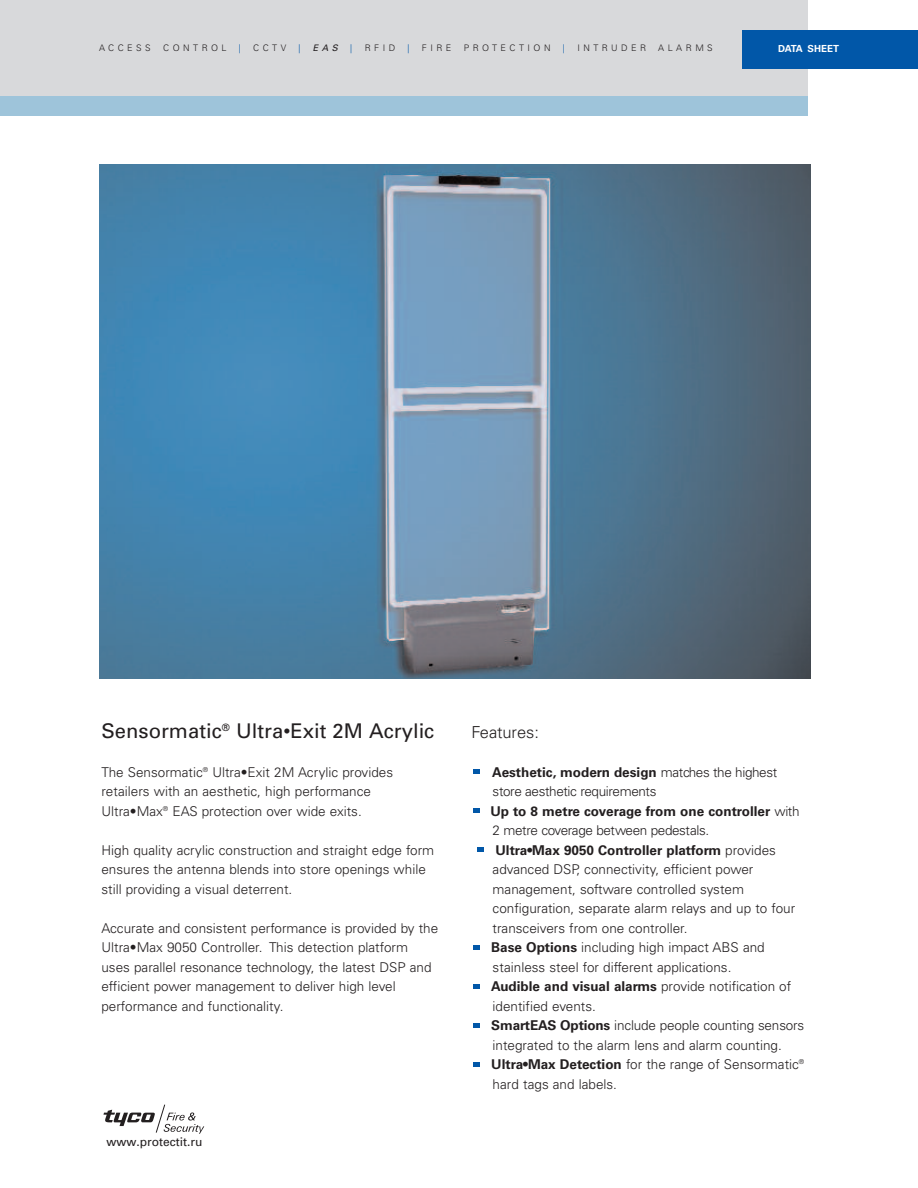
<style>
.page{position:relative;width:918px;height:1188px;background:#fff}
.page>*{position:absolute;margin:0;border:0;box-sizing:border-box;transform-origin:0 0}
.t1{font:20.25px "Univers";color:#231f20}
.t2{font:300 16.5px "Univers";color:#231f20}
.t3{font:300 13.5px/19.5px "Univers";color:#231f20}
.t4{font:700 13.5px "Univers";color:#231f20}
.t5{font:300 13.5px "Univers";letter-spacing:-.03em;color:#231f20}
.t6{font:12px "Univers";color:#231f20}
.t7{font:700 9.75px "Univers";color:#fff}
.t8{font:300 9px "Univers";letter-spacing:.39em;color:#231f20}
.t9{font:300 9px "Univers";color:#0157a8}
.t10{font:italic 9px "Univers";color:#231f20}
.s1{font-weight:300;font-style:normal;color:#0157a8}
.s2{font-weight:300}
.s3{font-weight:700}
</style>
<div class="page">
<div style="left:0;top:0;width:808px;height:115px;background:#d8d9db"></div>
<div style="left:742px;top:31px;width:176px;height:38px;background:#0157a8"></div>
<div style="left:0;top:96px;width:808px;height:19px;background:#9ec4da"></div>
<svg style="left:103px;top:1105px;width:101px;height:29px"></svg>
<svg style="left:473px;top:1062px;width:6px;height:5px"></svg>
<svg style="left:473px;top:1023px;width:6px;height:5px"></svg>
<svg style="left:473px;top:984px;width:6px;height:5px"></svg>
<svg style="left:473px;top:945px;width:6px;height:5px"></svg>
<svg style="left:473px;top:809px;width:6px;height:4px"></svg>
<svg style="left:473px;top:770px;width:6px;height:4px"></svg>
<svg style="left:477px;top:848px;width:6px;height:4px"></svg>
<img style="left:100px;top:165px;width:710px;height:513px">
<p class="t8" style="left:99px;top:45px;width:53px">ACCESS</p>
<p class="t8" style="left:163px;top:45px;width:65px">CONTROL</p>
<p class="t9" style="left:239px;top:44px;width:3px">|</p>
<p class="t8" style="left:253px;top:45px;width:35px">CCTV</p>
<p class="t9" style="left:299px;top:44px;width:3px">|</p>
<p class="t10" style="left:313px;top:45px;width:41px">EAS <span class="s1">|</span></p>
<p class="t8" style="left:365px;top:45px;width:32px">RFID</p>
<p class="t9" style="left:408px;top:44px;width:3px">|</p>
<p class="t8" style="left:422px;top:45px;width:31px">FIRE</p>
<p class="t8" style="left:464px;top:45px;width:88px">PROTECTION</p>
<p class="t9" style="left:563px;top:44px;width:3px">|</p>
<p class="t8" style="left:577px;top:45px;width:70px">INTRUDER</p>
<p class="t8" style="left:658px;top:45px;width:56px">ALARMS</p>
<p class="t7" style="left:778px;top:45px;width:62px">DATA SHEET</p>
<h1 class="t1" style="left:101px;top:723px;width:334px">Sensormatic<sup>®</sup> Ultra•Exit 2M Acrylic</h1>
<p class="t3" style="left:101px;top:763px;width:293px">The Sensormatic<sup>®</sup> Ultra•Exit 2M Acrylic provides retailers with an aesthetic, high performance<br>Ultra•Max<sup>®</sup> EAS protection over wide exits.</p>
<p class="t3" style="left:101px;top:841px;width:334px">High quality acrylic construction and straight edge form ensures the antenna blends into store openings while still providing a visual deterrent.</p>
<p class="t3" style="left:101px;top:919px;width:338px">Accurate and consistent performance is provided by the Ultra•Max 9050 Controller. This detection platform uses parallel resonance technology, the latest DSP and efficient power management to deliver high level performance and functionality.</p>
<p class="t6" style="left:107px;top:1137px;width:97px">www.protectit.ru</p>
<p class="t2" style="left:471px;top:726px;width:69px">Features:</p>
<p class="t4" style="left:492px;top:767px;width:287px">Aesthetic, modern design <span class="s2">matches the highest</span></p>
<p class="t5" style="left:493px;top:786px;width:165px">store aesthetic requirements</p>
<p class="t4" style="left:490px;top:806px;width:311px">Up to 8 metre coverage from one controller <span class="s2">with</span></p>
<p class="t5" style="left:493px;top:825px;width:218px">2 metre coverage between pedestals.</p>
<p class="t4" style="left:495px;top:845px;width:282px">Ultra•Max 9050 Controller platform <span class="s2">provides</span></p>
<p class="t3" style="left:493px;top:861px;width:262px">advanced DSP, connectivity, efficient power</p>
<p class="t3" style="left:493px;top:880px;width:253px">management, software controlled system</p>
<p class="t3" style="left:493px;top:900px;width:304px">configuration, separate alarm relays and up to four</p>
<p class="t3" style="left:493px;top:919px;width:196px">transceivers from one controller.</p>
<p class="t3" style="left:491px;top:939px;width:275px"><span class="s3">Base Options</span> including high impact ABS and</p>
<p class="t3" style="left:493px;top:958px;width:240px">stainless steel for different applications.</p>
<p class="t4" style="left:491px;top:981px;width:302px">Audible and visual alarms <span class="s2">provide notification of</span></p>
<p class="t3" style="left:493px;top:997px;width:105px">identified events.</p>
<p class="t3" style="left:491px;top:1017px;width:315px"><span class="s3">SmartEAS Options</span> include people counting sensors</p>
<p class="t3" style="left:493px;top:1036px;width:291px">integrated to the alarm lens and alarm counting.</p>
<p class="t3" style="left:491px;top:1056px;width:315px"><span class="s3">Ultra•Max Detection</span> for the range of Sensormatic<sup>®</sup></p>
<p class="t3" style="left:493px;top:1075px;width:126px">hard tags and labels.</p>
</div>
